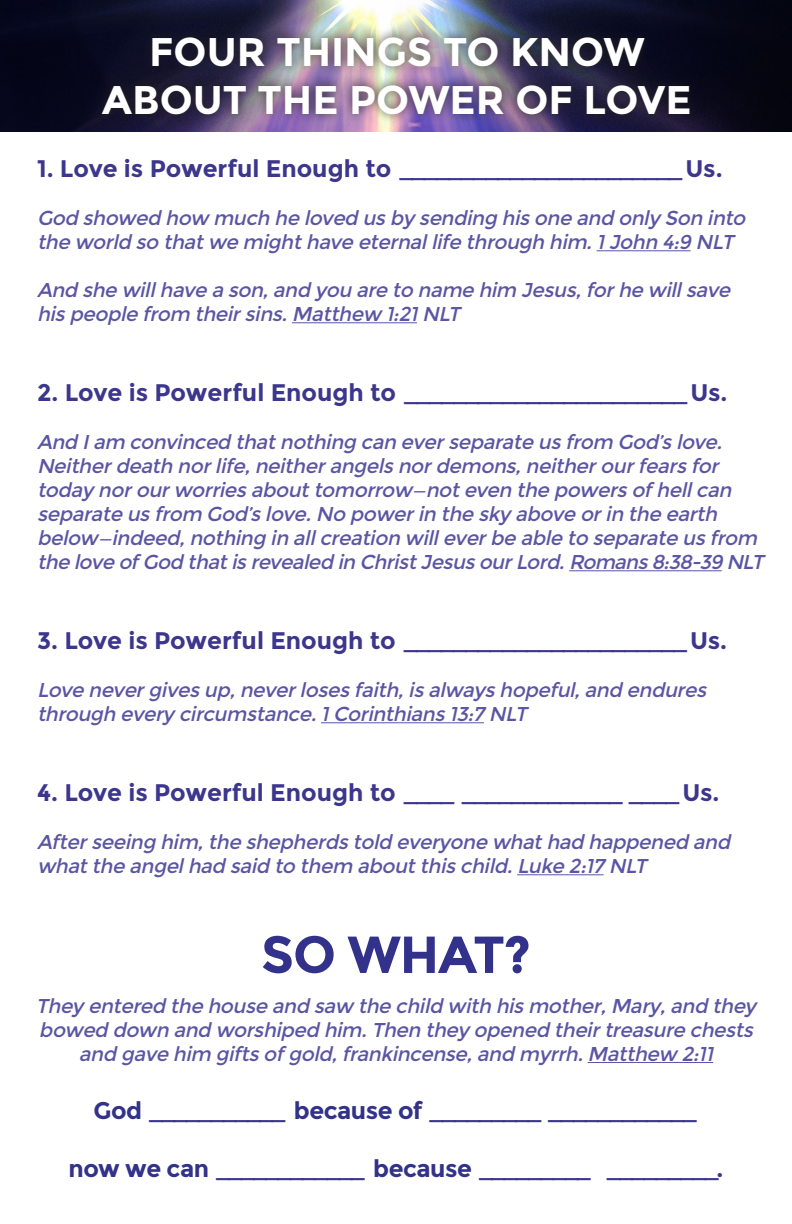
<style>
.page{position:relative;width:792px;height:1224px;background:#fff}
.page>*{position:absolute;margin:0;border:0;box-sizing:border-box;transform-origin:0 0}
.t1{font:700 52px "Montserrat";letter-spacing:-.02em;color:#32328a}
.t2{font:700 40px "Montserrat";color:#fff}
.t3{font:700 24px "Montserrat";color:#3c368d}
.t4{font:italic 20px/24px "Montserrat";color:#5a55a4}
.s1{color:#32328a}
</style>
<div class="page">
<hr style="left:597px;top:250px;width:94px;height:1px;background:#5a55a4">
<hr style="left:292px;top:322px;width:125px;height:1px;background:#5a55a4">
<hr style="left:569px;top:570px;width:153px;height:1px;background:#5a55a4">
<hr style="left:321px;top:722px;width:163px;height:1px;background:#5a55a4">
<hr style="left:517px;top:874px;width:87px;height:1px;background:#5a55a4">
<hr style="left:588px;top:1062px;width:125px;height:1px;background:#5a55a4">
<img style="left:0;top:0;width:792px;height:132px">
<div style="left:93px;top:26px;width:606px;height:98px;background:#231f20;opacity:.75"></div>
<p class="t2" style="left:149px;top:28px;width:497px">FOUR THINGS TO KNOW</p>
<p class="t2" style="left:102px;top:76px;width:591px">ABOUT THE POWER OF LOVE</p>
<p class="t3" style="left:37px;top:155px;width:687px">1 . L o v e i s P o w e r f u l E n o u g h t o _______________________ U s .</p>
<p class="t4" style="left:37px;top:206px;width:715px">God showed how much he loved usby sending hisone and only Son into the world so thatwe mighthave eternallife through him. 1John 4:9 NLT</p>
<p class="t4" style="left:37px;top:278px;width:700px">And she willhave a son,and you are to name him Jesus,forhe willsave hispeople from theirsins. Matthew 1:21 NLT</p>
<p class="t3" style="left:37px;top:379px;width:692px">2 . L o v e i s P o w e r f u l E n o u g h t o _______________________ U s .</p>
<p class="t4" style="left:37px;top:430px;width:733px">And Iam convinced thatnothing can everseparate usfrom God’slove.<br>Neitherdeath norlife,neitherangelsnordemons,neitherourfearsfor today norourworriesabouttomorrow—noteven the powersofhellcan separate usfrom God’slove.No powerin the sky above orin the earth below—indeed,nothing in allcreation willeverbe able to separate usfrom the love ofGod thatisrevealed in ChristJesusourLord. Romans8:38-39 NLT</p>
<p class="t3" style="left:37px;top:627px;width:692px">3 . L o v e i s P o w e r f u l E n o u g h t o _______________________ U s .</p>
<p class="t4" style="left:37px;top:678px;width:676px">Love nevergivesup,neverlosesfaith,isalwayshopeful,and endures through every circumstance. 1Corinthians13:7 NLT</p>
<p class="t3" style="left:37px;top:779px;width:684px">4. Love is Powerful Enough to ____ _____________ ____Us.</p>
<p class="t4" style="left:37px;top:830px;width:700px">Afterseeing him,the shepherdstold everyone whathad happened and whatthe angelhad said to them aboutthischild. Luke 2:17 NLT</p>
<p class="t1" style="left:261px;top:924px;width:272px">SO WHAT?</p>
<p class="t4" style="left:36px;top:994px;width:727px;text-align:center">They entered the house and saw the child with hismother,Mary,and they bowed down and worshiped him.Then they opened theirtreasure chests and gave him giftsofgold,frankincense,and myrrh.Matthew 2:11</p>
<p class="t3" style="left:94px;top:1096px;width:606px"><span class="s1">G o d</span> ___________ <span class="s1">b e c a u s e o f</span> _________ ____________</p>
<p class="t3" style="left:69px;top:1154px;width:656px"><span class="s1">n o w w e c a n</span> ____________ <span class="s1">b e c a u s e</span> _________ _________ .</p>
</div>
